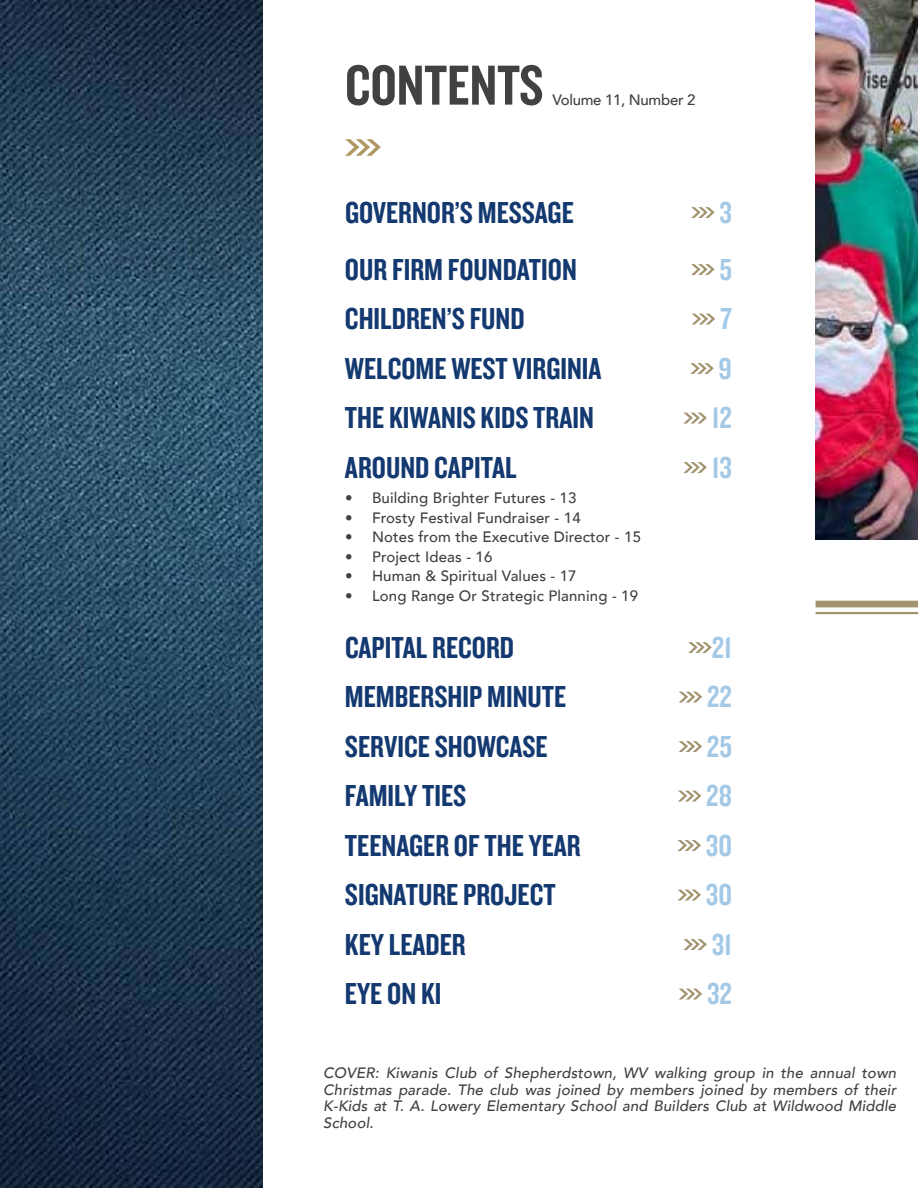
<style>
.page{position:relative;width:918px;height:1188px;background:#fff}
.page>*{position:absolute;margin:0;border:0;box-sizing:border-box;transform-origin:0 0}
.t1{font:58.5px "Knockout HTF49 Liteweight";color:#414042}
.t2{font:31.5px "Knockout HTF49 Liteweight";color:#133970}
.t3{font:31.5px "Knockout HTF49 Liteweight";color:#a3c9e7}
.t4{font:italic 500 15px/16.5px "Avenir";letter-spacing:.01em;color:#414042;text-align:justify}
.t5{font:500 15px "Avenir";letter-spacing:.01em;color:#414042}
.t6{font:500 15px "Avenir";letter-spacing:-.02em;color:#414042}
</style>
<div class="page">
<img style="left:0;top:0;width:262px;height:1188px">
<img style="left:816px;top:0;width:102px;height:540px">
<div style="left:816px;top:601px;width:102px;height:6px;background:#a39470"></div>
<hr style="left:816px;top:612px;width:102px;height:2px;background:#a39470">
<svg style="left:345px;top:139px;width:36px;height:17px"></svg>
<svg style="left:691px;top:207px;width:24px;height:11px"></svg>
<svg style="left:691px;top:264px;width:24px;height:11px"></svg>
<svg style="left:692px;top:314px;width:23px;height:11px"></svg>
<svg style="left:690px;top:363px;width:24px;height:11px"></svg>
<svg style="left:683px;top:413px;width:24px;height:11px"></svg>
<svg style="left:683px;top:462px;width:24px;height:11px"></svg>
<svg style="left:688px;top:642px;width:24px;height:11px"></svg>
<svg style="left:679px;top:692px;width:23px;height:11px"></svg>
<svg style="left:679px;top:741px;width:23px;height:11px"></svg>
<svg style="left:678px;top:791px;width:23px;height:11px"></svg>
<svg style="left:678px;top:840px;width:23px;height:11px"></svg>
<svg style="left:678px;top:890px;width:23px;height:11px"></svg>
<svg style="left:683px;top:939px;width:24px;height:11px"></svg>
<svg style="left:679px;top:989px;width:23px;height:11px"></svg>
<h1 class="t1" style="left:345px;top:55px;width:200px">CONTENTS</h1>
<p class="t6" style="left:552px;top:86px;width:145px">Volume 11, Number 2</p>
<p class="t2" style="left:345px;top:196px;width:230px">GOVERNOR’S MESSAGE</p>
<p class="t3" style="left:720px;top:196px;width:14px">3</p>
<p class="t2" style="left:345px;top:253px;width:233px">OUR FIRM FOUNDATION</p>
<p class="t3" style="left:719px;top:253px;width:14px">5</p>
<p class="t2" style="left:345px;top:303px;width:181px">CHILDREN’S FUND</p>
<p class="t3" style="left:720px;top:303px;width:13px">7</p>
<p class="t2" style="left:345px;top:352px;width:258px">WELCOME WEST VIRGINIA</p>
<p class="t3" style="left:719px;top:352px;width:15px">9</p>
<p class="t2" style="left:345px;top:402px;width:250px">THE KIWANIS KIDS TRAIN</p>
<p class="t3" style="left:712px;top:402px;width:22px">12</p>
<p class="t2" style="left:345px;top:451px;width:173px">AROUND CAPITAL</p>
<p class="t3" style="left:712px;top:451px;width:22px">13</p>
<p class="t5" style="left:345px;top:485px;width:233px">• Building Brighter Futures - 13</p>
<p class="t5" style="left:345px;top:504px;width:237px">• Frosty Festival Fundraiser - 14</p>
<p class="t5" style="left:345px;top:524px;width:298px">• Notes from the Executive Director - 15</p>
<p class="t5" style="left:345px;top:543px;width:149px">• Project Ideas - 16</p>
<p class="t5" style="left:345px;top:563px;width:233px">• Human &amp; Spiritual Values - 17</p>
<p class="t5" style="left:345px;top:582px;width:295px">• Long Range Or Strategic Planning - 19</p>
<p class="t2" style="left:345px;top:631px;width:171px">CAPITAL RECORD</p>
<p class="t3" style="left:712px;top:631px;width:22px">21</p>
<p class="t2" style="left:345px;top:681px;width:223px">MEMBERSHIP MINUTE</p>
<p class="t3" style="left:707px;top:681px;width:26px">22</p>
<p class="t2" style="left:345px;top:730px;width:204px">SERVICE SHOWCASE</p>
<p class="t3" style="left:707px;top:730px;width:27px">25</p>
<p class="t2" style="left:345px;top:780px;width:123px">FAMILY TIES</p>
<p class="t3" style="left:706px;top:780px;width:27px">28</p>
<p class="t2" style="left:345px;top:829px;width:237px">TEENAGER OF THE YEAR</p>
<p class="t3" style="left:706px;top:829px;width:28px">30</p>
<p class="t2" style="left:345px;top:879px;width:212px">SIGNATURE PROJECT</p>
<p class="t3" style="left:706px;top:879px;width:28px">30</p>
<p class="t2" style="left:345px;top:928px;width:122px">KEY LEADER</p>
<p class="t3" style="left:712px;top:928px;width:22px">31</p>
<p class="t2" style="left:345px;top:978px;width:98px">EYE ON KI</p>
<p class="t3" style="left:707px;top:978px;width:26px">32</p>
<p class="t4" style="left:323px;top:1065px;width:575px">COVER: Kiwanis Club of Shepherdstown, WV walking group in the annual town Christmas parade. The club was joined by members joined by members of their K-Kids at T. A. Lowery Elementary School and Builders Club at Wildwood Middle School.</p>
</div>
